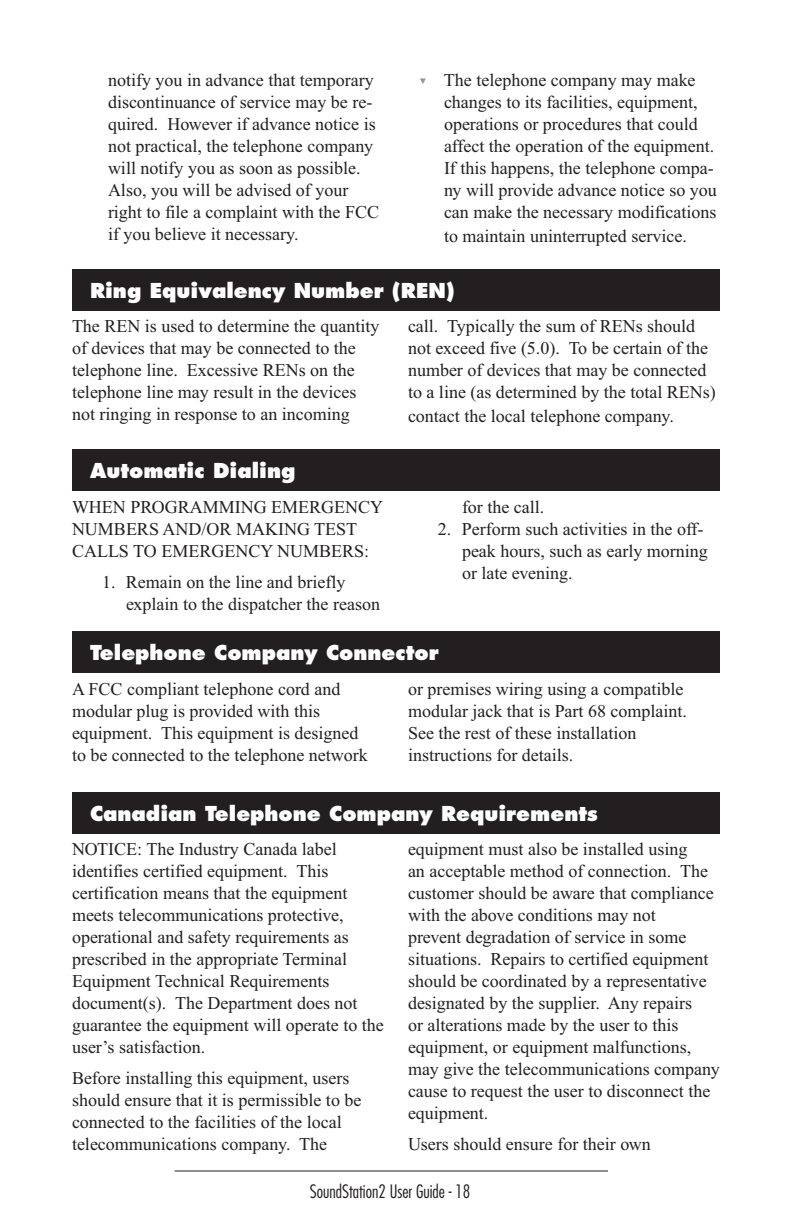
<style>
.page{position:relative;width:792px;height:1224px;background:#fff}
.page>*{position:absolute;margin:0;border:0;box-sizing:border-box;transform-origin:0 0}
.t1{font:800 20px "Futura";color:#fff}
.t2{font:18px/22px "Times New Roman";color:#231f20}
.t3{font:300 condensed 18px "Futura";color:#231f20}
.s1{font-family:"Arial Unicode MS";font-size:14px;color:#949698}
</style>
<div class="page">
<hr style="left:175px;top:1170px;width:433px;height:2px;background:#231f20">
<div style="left:72px;top:269px;width:648px;height:41px;background:#231f20"></div>
<div style="left:72px;top:449px;width:648px;height:41px;background:#231f20"></div>
<div style="left:72px;top:632px;width:648px;height:41px;background:#231f20"></div>
<div style="left:72px;top:793px;width:648px;height:41px;background:#231f20"></div>
<p class="t2" style="left:108px;top:71px;width:273px">notify you in advance that temporary discontinuance of service may be re&shy;quired. However if advance notice is not practical, the telephone company will notify you as soon as possible.<br>Also, you will be advised of your right to file a complaint with the FCC if you believe it necessary.</p>
<p class="t2" style="left:444px;top:71px;width:274px;text-indent:-25px"><span class="s1">▼</span> The telephone company may make changes to its facilities, equipment, operations or procedures that could affect the operation of the equipment.<br>If this happens, the telephone compa&shy;ny will provide advance notice so you can make the necessary modifications</p>
<p class="t2" style="left:444px;top:227px;width:244px">to maintain uninterrupted service.</p>
<p class="t1" style="left:90px;top:283px;width:366px">Ring Equivalency Number (REN)</p>
<p class="t2" style="left:72px;top:317px;width:309px">The REN is used to determine the quantity of devices that may be connected to the telephone line. Excessive RENs on the telephone line may result in the devices not ringing in response to an incoming</p>
<p class="t2" style="left:408px;top:317px;width:309px">call. Typically the sum of RENs should not exceed five (5.0). To be certain of the number of devices that may be connected to a line (as determined by the total RENs)</p>
<p class="t2" style="left:408px;top:407px;width:268px">contact the local telephone company.</p>
<p class="t1" style="left:90px;top:463px;width:207px">Automatic Dialing</p>
<p class="t2" style="left:72px;top:498px;width:313px">WHEN PROGRAMMING EMERGENCY<br>NUMBERS AND/OR MAKING TEST<br>CALLS TO EMERGENCY NUMBERS:</p>
<p class="t2" style="left:126px;top:573px;width:256px;text-indent:-24px">1. Remain on the line and briefly explain to the dispatcher the reason</p>
<p class="t2" style="left:462px;top:498px;width:84px">for the call.</p>
<p class="t2" style="left:462px;top:520px;width:247px;text-indent:-24px">2. Perform such activities in the off&shy;peak hours, such as early morning or late evening.</p>
<p class="t1" style="left:90px;top:646px;width:350px">Telephone Company Connector</p>
<p class="t2" style="left:72px;top:679px;width:297px">A FCC compliant telephone cord and modular plug is provided with this equipment. This equipment is designed to be connected to the telephone network</p>
<p class="t2" style="left:408px;top:679px;width:281px">or premises wiring using a compatible modular jack that is Part 68 complaint.<br>See the rest of these installation instructions for details.</p>
<p class="t1" style="left:90px;top:806px;width:509px">Canadian Telephone Company Requirements</p>
<p class="t2" style="left:72px;top:840px;width:313px">NOTICE: The Industry Canada label identifies certified equipment. This certification means that the equipment meets telecommunications protective, operational and safety requirements as prescribed in the appropriate Terminal Equipment Technical Requirements document(s). The Department does not guarantee the equipment will operate to the user’s satisfaction.</p>
<p class="t2" style="left:72px;top:1069px;width:291px">Before installing this equipment, users should ensure that it is permissible to be connected to the facilities of the local telecommunications company. The</p>
<p class="t2" style="left:408px;top:840px;width:313px">equipment must also be installed using<br>an acceptable method of connection. The customer should be aware that compliance with the above conditions may not<br>prevent degradation of service in some situations. Repairs to certified equipment should be coordinated by a representative designated by the supplier. Any repairs<br>or alterations made by the user to this equipment, or equipment malfunctions, may give the telecommunications company cause to request the user to disconnect the equipment.</p>
<p class="t2" style="left:408px;top:1135px;width:244px">Users should ensure for their own</p>
<p class="t3" style="left:310px;top:1184px;width:162px">SoundStation2 User Guide - 18</p>
</div>
